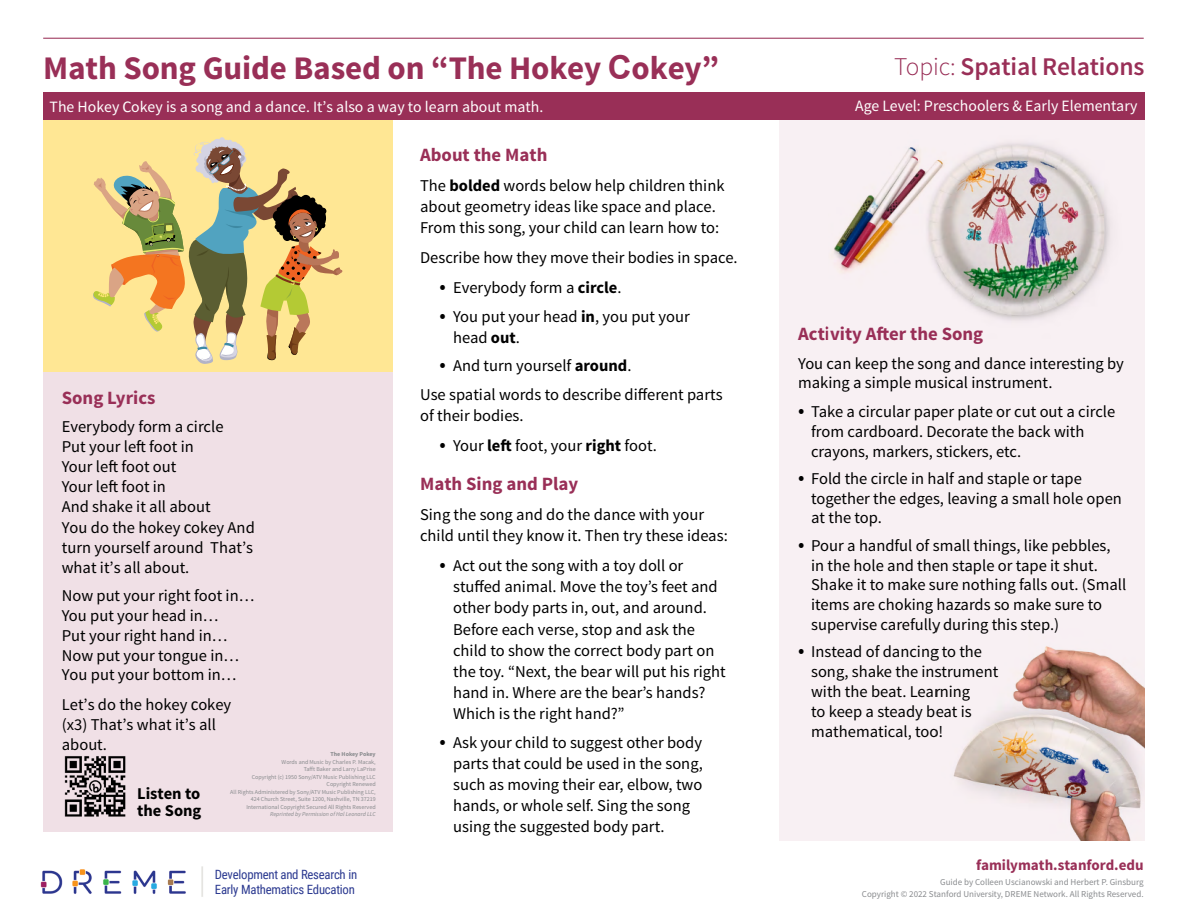
<style>
.page{position:relative;width:1188px;height:918px;background:#fff}
.page>*{position:absolute;margin:0;border:0;box-sizing:border-box;transform-origin:0 0}
.Headline_longer_text{font:700 33px "Source Sans Pro";letter-spacing:-.005em;color:#992f57}
.Headline_longer_text-2{font:600 25.5px "Source Sans Pro";letter-spacing:-.005em;color:#992f57}
.Subhead_small{font:700 18.75px "Source Sans Pro";color:#992f57}
.Text_Regular{font:700 18.75px "Source Sans Pro";color:#992f57}
.Text_Regular-2{font:16.5px/20.1px "Source Sans Pro";color:#000}
.Text_Indented_Bullet{font:16.5px/21.1px "Source Sans Pro";color:#000}
.Text_bullet{font:16.5px/19.8px "Source Sans Pro";color:#000}
.Text_Regular-3{font:700 16.5px "Source Sans Pro";color:#000}
.Text_Regular-4{font:15.75px "Source Sans Pro";color:#fff}
.Headline_longer_text-3{font:15.75px "Source Sans Pro";color:#fff}
.t1{font:700 15px "Source Sans Pro";color:#992f57}
.t2{font:12.75px/15px "Roboto Condensed";letter-spacing:-.02em;color:#2b3990}
.t3{font:9px/12px "Source Sans Pro";color:#898b8e;text-align:right}
.Copyright{font:6px/7.5px "Source Sans Pro";color:#898b8e;text-align:right}
.s1{font-family:"Arial"}
.s2{font-weight:300}
.s3{font-family:"Calibri";font-size:16.5px}
.s4{font-family:"Calibri";font-size:18px}
.s5{font-weight:700}
.s6{font-style:italic}
.s7{font-size:21px}
</style>
<div class="page">
<div style="left:43px;top:106px;width:350px;height:726px;background:#f0e0e6"></div>
<div style="left:43px;top:120px;width:350px;height:252px;background:#ffe794"></div>
<svg style="left:93px;top:137px;width:250px;height:227px"></svg>
<div style="left:780px;top:106px;width:365px;height:735px;background:#f8f0f3"></div>
<hr style="left:43px;top:38px;width:1101px;height:1px;background:#992f57">
<div style="left:43px;top:93px;width:1102px;height:27px;background:#992f57"></div>
<img style="left:40px;top:866px;width:163px;height:31px">
<img style="left:833px;top:143px;width:277px;height:178px">
<img style="left:953px;top:646px;width:191px;height:195px">
<img style="left:64px;top:756px;width:62px;height:61px">
<h1 class="Headline_longer_text" style="left:43px;top:47px;width:678px">Math Song Guide Based on “The Hokey <span class="s1">C</span>okey”</h1>
<h1 class="Headline_longer_text-2" style="left:894px;top:51px;width:252px"><span class="s2">Topic:</span> Spatial Relations</h1>
<p class="Text_Regular-4" style="left:50px;top:97px;width:495px">The Hokey <span class="s3">C</span>okey is a song and a dance. It’s also a way to learn about math.</p>
<h1 class="Headline_longer_text-3" style="left:855px;top:96px;width:284px">Age Level: Preschoolers &amp; Early Elementary</h1>
<p class="Text_Regular" style="left:62px;top:386px;width:95px">Song Lyrics</p>
<p class="Text_Regular-2" style="left:62px;top:417px;width:195px">Everybody form a circle<br>Put your left foot in<br>Your left foot out<br>Your left foot in<br>And shake it all about<br>You do the hokey <span class="s4">c</span>okey And turn yourself around That’s what it’s all about.</p>
<p class="Text_Regular-2" style="left:62px;top:586px;width:194px">Now put your right foot in…<br>You put your head in…<br>Put your right hand in…<br>Now put your tongue in…<br>You put your bottom in…</p>
<p class="Text_Regular-2" style="left:62px;top:695px;width:171px">Let’s do the hokey <span class="s4">c</span>okey (x3) That’s what it’s all about.</p>
<p class="Copyright" style="left:230px;top:751px;width:147px"><span class="s5">The Hokey Pokey<br></span>Words and Music by Charles P. Macak,<br>Tafft Baker and Larry LaPrise<br>Copyright (c) 1950 Sony/ATV Music Publishing LLC Copyright Renewed<br>All Rights Administered by Sony/ATV Music Publishing LLC, 424 Church Street, Suite 1200, Nashville, TN 37219<br>International Copyright Secured All Rights Reserved <span class="s6">Reprinted by Permission of Hal Leonard LLC</span></p>
<p class="Text_Regular-3" style="left:137px;top:783px;width:65px">Listen to</p>
<p class="Text_Regular-3" style="left:137px;top:800px;width:66px">the Song</p>
<p class="t2" style="left:215px;top:866px;width:144px">Development and Research in<br>Early Mathematics Education</p>
<p class="Subhead_small" style="left:420px;top:143px;width:129px">About the Math</p>
<p class="Text_Regular-2" style="left:420px;top:175px;width:306px;line-height:21.1px">The <span class="s5">bolded</span> words below help children think about geometry ideas like space and place.<br>From this song, your child can learn how to:</p>
<p class="Text_Regular-2" style="left:420px;top:248px;width:319px">Describe how they move their bodies in space.</p>
<p class="Text_Indented_Bullet" style="left:440px;top:277px;width:183px"><span class="s7">•</span> Everybody form a <span class="s5">circle</span>.</p>
<p class="Text_Indented_Bullet" style="left:453px;top:306px;width:238px;text-indent:-13px"><span class="s7">•</span> You put your head <span class="s5">in</span>, you put your head <span class="s5">out</span>.</p>
<p class="Text_Indented_Bullet" style="left:440px;top:356px;width:193px"><span class="s7">•</span> And turn yourself <span class="s5">around</span>.</p>
<p class="Text_Regular-2" style="left:420px;top:384px;width:304px;line-height:21.1px">Use spatial words to describe different parts of their bodies.</p>
<p class="Text_Indented_Bullet" style="left:440px;top:435px;width:219px"><span class="s7">•</span> Your <span class="s5">left</span> foot, your <span class="s5">right</span> foot.</p>
<p class="Subhead_small" style="left:420px;top:472px;width:160px">Math Sing and Play</p>
<p class="Text_Regular-2" style="left:420px;top:504px;width:309px;line-height:21.1px">Sing the song and do the dance with your child until they know it. Then try these ideas:</p>
<p class="Text_Indented_Bullet" style="left:453px;top:555px;width:274px;text-indent:-13px"><span class="s7">•</span> Act out the song with a toy doll or stuffed animal. Move the toy’s feet and other body parts in, out, and around.<br>Before each verse, stop and ask the child to show the correct body part on the toy. “Next, the bear will put his right hand in. Where are the bear’s hands?<br>Which is the right hand?”</p>
<p class="Text_Indented_Bullet" style="left:453px;top:732px;width:251px;text-indent:-13px"><span class="s7">•</span> Ask your child to suggest other body parts that could be used in the song, such as moving their ear, elbow, two hands, or whole self. Sing the song using the suggested body part.</p>
<p class="Subhead_small" style="left:798px;top:322px;width:187px">Activity After the Song</p>
<p class="Text_Regular-2" style="left:798px;top:354px;width:327px">You can keep the song and dance interesting by making a simple musical instrument.</p>
<p class="Text_bullet" style="left:811px;top:402px;width:306px;text-indent:-13px"><span class="s7">•</span> Take a circular paper plate or cut out a circle from cardboard. Decorate the back with crayons, markers, stickers, etc.</p>
<p class="Text_bullet" style="left:811px;top:469px;width:312px;text-indent:-13px"><span class="s7">•</span> Fold the circle in half and staple or tape together the edges, leaving a small hole open at the top.</p>
<p class="Text_bullet" style="left:811px;top:536px;width:317px;text-indent:-13px"><span class="s7">•</span> Pour a handful of small things, like pebbles, in the hole and then staple or tape it shut.<br>Shake it to make sure nothing falls out. (Small items are choking hazards so make sure to supervise carefully during this step.)</p>
<p class="Text_bullet" style="left:811px;top:642px;width:189px;text-indent:-13px"><span class="s7">•</span> Instead of dancing to the song, shake the instrument with the beat. Learning<br>to keep a steady beat is mathematical, too!</p>
<p class="t1" style="left:976px;top:856px;width:169px">familymath.stanford.edu</p>
<p class="t3" style="left:862px;top:876px;width:283px">Guide by Colleen Uscianowski and Herbert P. Ginsburg<br>Copyright © 2022 Stanford University, DREME Network. All Rights Reserved.</p>
</div>
